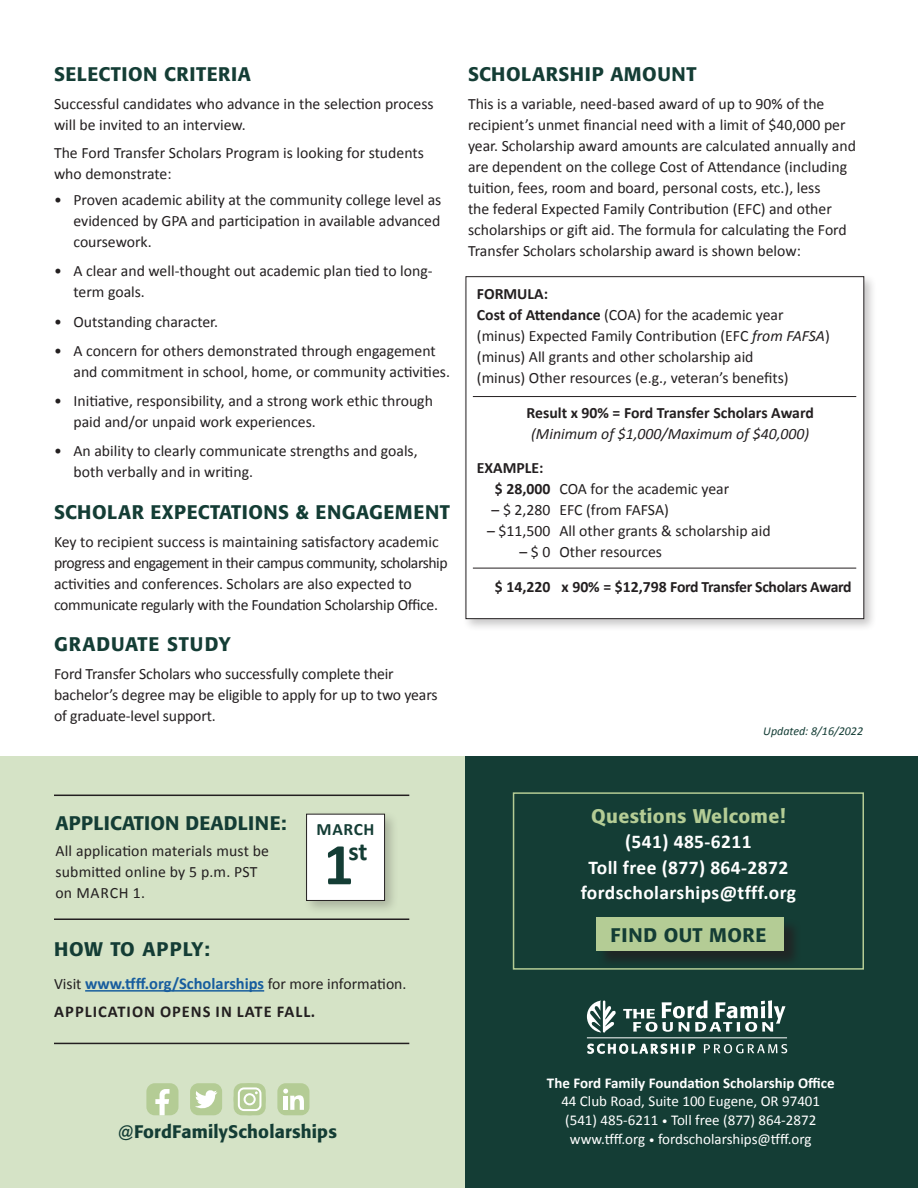
<style>
.page{position:relative;width:918px;height:1188px;background:#fff}
.page>*{position:absolute;margin:0;border:0;box-sizing:border-box;transform-origin:0 0}
.formula{font:700 59.4px "Calibri";color:#143d35}
.formula-2{font:700 25.95px "Calibri";color:#143d35}
.green_subhead{font:500 19.5px "Formata";letter-spacing:.025em;color:#143d35}
.green_subhead-2{font:700 19.5px/25.5px "Calibri";letter-spacing:.02em;color:#fff;text-align:center}
.green_subhead-3{font:500 19.5px "Formata";letter-spacing:.05em;color:#143d35}
.green_subhead-4{font:500 18px "Formata";letter-spacing:.01em;color:#143d35}
.formula-3{font:700 17.4px "Calibri";letter-spacing:.04em;color:#143d35}
.basic_body{font:700 16.5px "Calibri";color:#175d9e}
.basic_body-2{font:700 16.5px "Calibri";letter-spacing:.06em;color:#231f20}
.basic_body-3{font:15.75px/21px "Calibri";color:#231f20}
.bullet_check_list{font:15.75px/21px "Calibri";color:#231f20}
.basic_body-4{font:15.75px/21px "Calibri";letter-spacing:-.02em;color:#231f20}
.basic_body-5{font:700 15.75px/21px "Calibri";color:#231f20}
.formula-4{font:700 15.75px "Calibri";letter-spacing:-.02em;color:#231f20}
.basic_body-6{font:15px/18.8px "Calibri";color:#fff;text-align:center}
.basic_body-7{font:italic 12px "Calibri";color:#143d35}
.s1{font-weight:700}
.s2{font-style:italic}
.s3{font-weight:400;font-style:italic}
.s4{font-weight:400;font-size:15.75px;color:#231f20}
.s5{font-family:"Formata";font-weight:500;color:#b4cc95}
.s6{font-size:12px}
</style>
<div class="page">
<div style="left:0;top:756px;width:468px;height:432px;background:#d5e3c6"></div>
<div style="left:277px;top:1083px;width:32px;height:32px;background:#b4cc95;border-radius:8px"></div>
<div style="left:234px;top:1083px;width:32px;height:32px;background:#b4cc95;border-radius:8px"></div>
<div style="left:190px;top:1083px;width:32px;height:32px;background:#b4cc95;border-radius:8px"></div>
<svg style="left:195px;top:1090px;width:22px;height:19px"></svg>
<div style="left:146px;top:1083px;width:32px;height:32px;background:#b4cc95;border-radius:8px"></div>
<svg style="left:155px;top:1089px;width:15px;height:26px"></svg>
<svg style="left:283px;top:1089px;width:21px;height:21px"></svg>
<svg style="left:238px;top:1087px;width:23px;height:24px"></svg>
<div style="left:462px;top:273px;width:415px;height:359px;background:#231f20;opacity:.25"></div>
<div style="left:466px;top:277px;width:398px;height:342px;background:#fff"></div>
<div style="left:466px;top:276px;width:398px;height:343px;border:1px solid #231f20"></div>
<hr style="left:473px;top:396px;width:383px;height:1px;background:#231f20">
<hr style="left:473px;top:568px;width:383px;height:1px;background:#231f20">
<div style="left:302px;top:810px;width:97px;height:105px;background:#231f20;opacity:.25"></div>
<div style="left:307px;top:814px;width:78px;height:86px;background:#fff"></div>
<div style="left:306px;top:814px;width:79px;height:87px;border:1px solid #231f20"></div>
<hr style="left:54px;top:918px;width:355px;height:2px;background:#231f20">
<hr style="left:54px;top:795px;width:355px;height:1px;background:#231f20">
<hr style="left:85px;top:990px;width:179px;height:2px;background:#175d9e">
<hr style="left:54px;top:1043px;width:355px;height:1px;background:#231f20">
<div style="left:466px;top:756px;width:452px;height:432px;background:#143d35"></div>
<div style="left:513px;top:792px;width:351px;height:178px;border:2px solid #b4cc95"></div>
<div style="left:597px;top:919px;width:204px;height:50px;background:#19312d"></div>
<div style="left:596px;top:917px;width:188px;height:34px;background:#b4cc95"></div>
<hr style="left:587px;top:1038px;width:200px;height:1px;background:#fff">
<svg style="left:587px;top:1001px;width:29px;height:32px"></svg>
<svg style="left:623px;top:1000px;width:162px;height:32px"></svg>
<svg style="left:588px;top:1044px;width:107px;height:10px"></svg>
<svg style="left:704px;top:1044px;width:83px;height:9px"></svg>
<p class="green_subhead" style="left:54px;top:63px;width:198px">SELECTION CRITERIA</p>
<p class="basic_body-3" style="left:54px;top:94px;width:381px">Successful candidates who advance in the selection process will be invited to an interview.</p>
<p class="basic_body-3" style="left:54px;top:142px;width:371px">The Ford Transfer Scholars Program is looking for students who demonstrate:</p>
<p class="bullet_check_list" style="left:74px;top:190px;width:369px;text-align:justify;text-indent:-20px">• Proven academic ability at the community college level as evidenced by GPA and participation in available advanced coursework.</p>
<p class="bullet_check_list" style="left:74px;top:261px;width:361px;text-indent:-20px">• A clear and well-thought out academic plan tied to long&shy;term goals.</p>
<p class="bullet_check_list" style="left:54px;top:311px;width:166px">• Outstanding character.</p>
<p class="bullet_check_list" style="left:74px;top:340px;width:378px;text-indent:-20px">• A concern for others demonstrated through engagement and commitment in school, home, or community activities.</p>
<p class="bullet_check_list" style="left:74px;top:390px;width:361px;text-indent:-20px">• Initiative, responsibility, and a strong work ethic through paid and/or unpaid work experiences.</p>
<p class="bullet_check_list" style="left:74px;top:440px;width:346px;text-indent:-20px">• An ability to clearly communicate strengths and goals, both verbally and in writing.</p>
<p class="green_subhead" style="left:54px;top:501px;width:397px">SCHOLAR EXPECTATIONS &amp; ENGAGEMENT</p>
<p class="basic_body-4" style="left:54px;top:532px;width:395px">Key to recipient success is maintaining satisfactory academic progress and engagement in their campus community, scholarship activities and conferences. Scholars are also expected to communicate regularly with the Foundation Scholarship Office.</p>
<p class="green_subhead-3" style="left:54px;top:633px;width:178px">GRADUATE STUDY</p>
<p class="basic_body-3" style="left:54px;top:664px;width:385px">Ford Transfer Scholars who successfully complete their bachelor’s degree may be eligible to apply for up to two years of graduate-level support.</p>
<p class="green_subhead" style="left:468px;top:63px;width:230px">SCHOLARSHIP AMOUNT</p>
<p class="basic_body-3" style="left:468px;top:94px;width:390px">This is a variable, need-based award of up to 90% of the recipient’s unmet financial need with a limit of $40,000 per year. Scholarship award amounts are calculated annually and are dependent on the college Cost of Attendance (including tuition, fees, room and board, personal costs, etc.), less<br>the federal Expected Family Contribution (EFC) and other scholarships or gift aid. The formula for calculating the Ford Transfer Scholars scholarship award is shown below:</p>
<p class="basic_body-5" style="left:477px;top:284px;width:73px">FORMULA:</p>
<p class="basic_body-3" style="left:477px;top:305px;width:354px"><span class="s1">Cost of Attendance</span> (COA) for the academic year (minus) Expected Family Contribution (EFC <span class="s2">from FAFSA</span>) (minus) All grants and other scholarship aid<br>(minus) Other resources (e.g., veteran’s benefits)</p>
<p class="basic_body-5" style="left:527px;top:402px;width:289px">Result x 90% = Ford Transfer Scholars Award <span class="s3">(Minimum of $1,000/Maximum of $40,000)</span></p>
<p class="basic_body-3" style="left:495px;top:458px;width:236px;text-indent:-18px"><span class="s1">EXAMPLE:<br>$ 28,000</span> COA for the academic year</p>
<p class="basic_body-3" style="left:492px;top:500px;width:179px">– $ 2,280 EFC (from FAFSA)</p>
<p class="basic_body-3" style="left:487px;top:521px;width:285px">– $11,500 All other grants &amp; scholarship aid</p>
<p class="basic_body-3" style="left:519px;top:542px;width:144px">– $ 0 Other resources</p>
<p class="formula-4" style="left:495px;top:577px;width:358px">$ 14,220 x 90% = $12,798 Ford Transfer Scholars Award</p>
<p class="basic_body-7" style="left:763px;top:723px;width:101px">Updated: 8/16/2022</p>
<p class="green_subhead" style="left:56px;top:811px;width:233px">APPLICATION DEADLINE:</p>
<p class="basic_body-3" style="left:56px;top:841px;width:215px">All application materials must be submitted online by 5 p.m. PST on MARCH 1.</p>
<p class="green_subhead-3" style="left:54px;top:937px;width:158px">HOW TO APPLY:</p>
<p class="formula-3" style="left:317px;top:818px;width:60px">MARCH</p>
<p class="formula" style="left:324px;top:827px;width:32px">1</p>
<p class="formula-2" style="left:348px;top:834px;width:21px">st</p>
<p class="basic_body" style="left:54px;top:973px;width:354px"><span class="s4">Visit</span> www.tfff.org/Scholarships <span class="s4">for more information.</span></p>
<p class="basic_body-2" style="left:54px;top:1001px;width:263px">APPLICATION OPENS IN LATE FALL.</p>
<p class="green_subhead-4" style="left:118px;top:1121px;width:221px">@FordFamilyScholarships</p>
<p class="green_subhead-2" style="left:581px;top:804px;width:217px"><span class="s5">Questions Welcome! </span>(541) 485-6211<br>Toll free (877) 864-2872 fordscholarships@tfff.org</p>
<p class="green_subhead" style="left:611px;top:923px;width:157px">FIND OUT MORE</p>
<p class="basic_body-6" style="left:547px;top:1073px;width:289px"><span class="s1">The Ford Family Foundation Scholarship Office </span>44 Club Road, Suite 100 Eugene, OR 97401 (541) 485-6211 <span class="s6">•</span> Toll free (877) 864-2872 www.tfff.org <span class="s6">•</span> fordscholarships@tfff.org</p>
</div>
